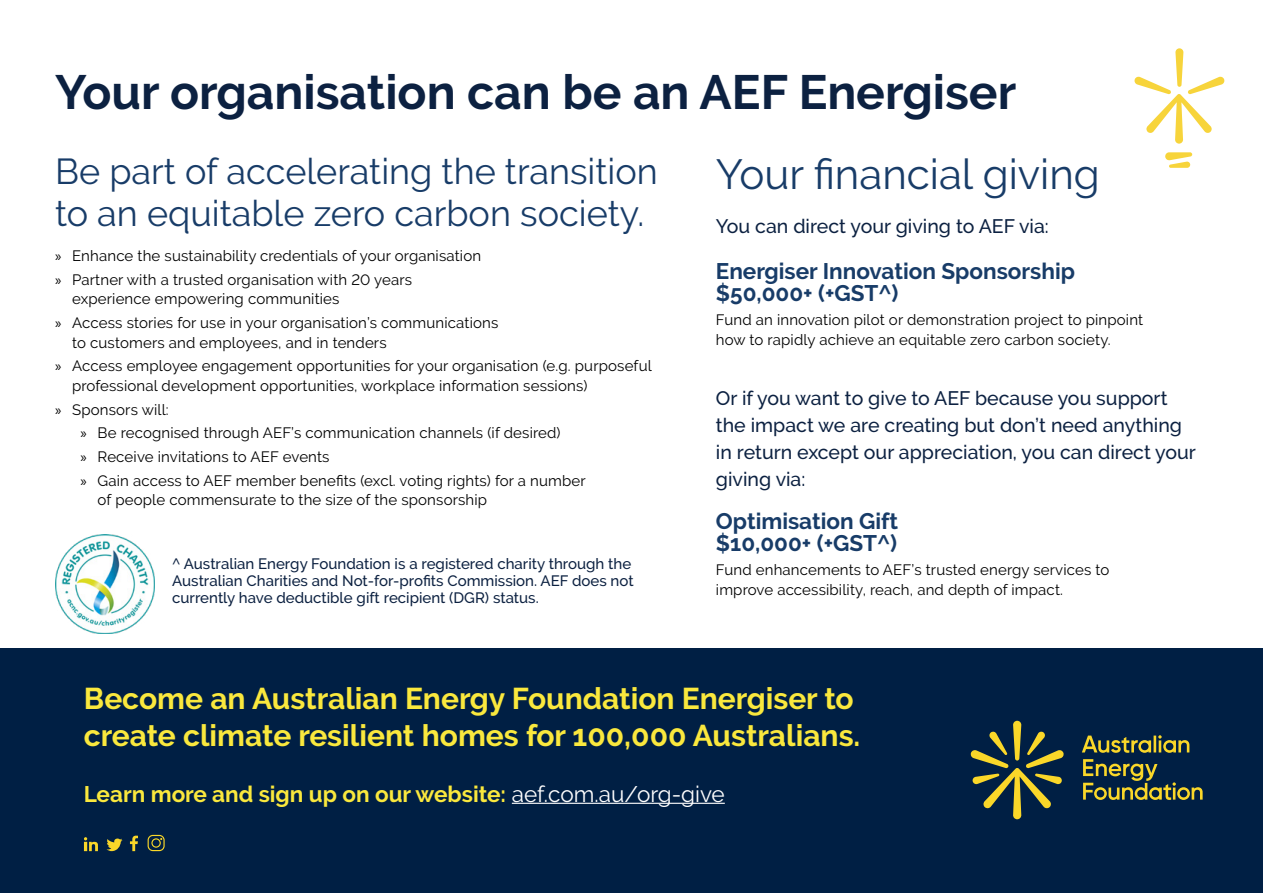
<style>
.page{position:relative;width:1263px;height:893px;background:#fff}
.page>*{position:absolute;margin:0;border:0;box-sizing:border-box;transform-origin:0 0}
.t1{font:700 48px "Raleway";color:#0c2141}
.t2{font:42px "Raleway";color:#183c68}
.t3{font:36px/42px "Raleway";color:#183c68}
.t4{font:700 30px/37.5px "Raleway";color:#fae83d}
.t5{font:700 22.5px/22.5px "Raleway";color:#183c68}
.t6{font:700 22.5px "Raleway";color:#fae83d}
.t7{font:500 19.5px/27px "Raleway";color:#0c2141}
.t8{font:15px/23.7px "Raleway";letter-spacing:.01em;color:#000}
.t9{font:500 15px/17px "Raleway";color:#0c2141}
.s1{font-family:"Myriad Pro"}
.s2{font-weight:400;color:#fff}
</style>
<div class="page">
<div style="left:0;top:648px;width:1263px;height:245px;background:#001f44"></div>
<hr style="left:512px;top:803px;width:213px;height:1px;background:#fff">
<svg style="left:130px;top:836px;width:8px;height:15px"></svg>
<svg style="left:106px;top:838px;width:16px;height:13px"></svg>
<svg style="left:84px;top:837px;width:14px;height:14px"></svg>
<svg style="left:148px;top:835px;width:17px;height:16px"></svg>
<svg style="left:970px;top:721px;width:232px;height:98px"></svg>
<svg style="left:1134px;top:48px;width:90px;height:120px"></svg>
<img style="left:55px;top:534px;width:99px;height:100px">
<h1 class="t1" style="left:55px;top:65px;width:963px">Your organisation can be an AEF Energiser</h1>
<h3 class="t3" style="left:55px;top:150px;width:604px">Be part of accelerating the transition to an equitable zero carbon society.</h3>
<p class="t8" style="left:55px;top:244px;width:428px"><span class="s1">»</span> Enhance the sustainability credentials of your organisation <span class="s1">»</span> Partner with a trusted organisation with 20 years</p>
<p class="t8" style="left:55px;top:287px;width:445px;text-indent:17px">experience empowering communities<br><span class="s1">»</span> Access stories for use in your organisation’s communications</p>
<p class="t8" style="left:55px;top:330px;width:598px;text-indent:17px">to customers and employees, and in tenders<br><span class="s1">»</span> Access employee engagement opportunities for your organisation (e.g. purposeful</p>
<p class="t8" style="left:72px;top:374px;width:517px">professional development opportunities, workplace information sessions)</p>
<p class="t8" style="left:55px;top:397px;width:115px"><span class="s1">»</span> Sponsors will:</p>
<p class="t8" style="left:81px;top:421px;width:481px"><span class="s1">»</span> Be recognised through AEF’s communication channels (if desired)</p>
<p class="t8" style="left:81px;top:445px;width:250px"><span class="s1">»</span> Receive invitations to AEF events</p>
<p class="t8" style="left:81px;top:469px;width:507px"><span class="s1">»</span> Gain access to AEF member benefits (excl. voting rights) for a number</p>
<p class="t8" style="left:98px;top:488px;width:391px">of people commensurate to the size of the sponsorship</p>
<p class="t9" style="left:172px;top:555px;width:463px">^ Australian Energy Foundation is a registered charity through the<br>Australian Charities and Not-for-profits Commission. AEF does not currently have deductible gift recipient (DGR) status.</p>
<h2 class="t2" style="left:716px;top:150px;width:385px">Your financial giving</h2>
<h3 class="t7" style="left:716px;top:213px;width:334px">You can direct your giving to AEF via:</h3>
<h3 class="t5" style="left:716px;top:260px;width:361px">Energiser Innovation Sponsorship $50,000+ (+GST^)</h3>
<p class="t8" style="left:716px;top:310px;width:429px;line-height:19.5px">Fund an innovation pilot or demonstration project to pinpoint how to rapidly achieve an equitable zero carbon society.</p>
<h3 class="t7" style="left:716px;top:385px;width:482px">Or if you want to give to AEF because you support the impact we are creating but don’t need anything in return except our appreciation, you can direct your giving via:</h3>
<h3 class="t5" style="left:716px;top:510px;width:184px">Optimisation Gift $10,000+ (+GST^)</h3>
<p class="t8" style="left:716px;top:560px;width:395px;line-height:19.5px">Fund enhancements to AEF’s trusted energy services to improve accessibility, reach, and depth of impact.</p>
<h3 class="t4" style="left:84px;top:679px;width:778px">Become an Australian Energy Foundation Energiser to create climate resilient homes for 100,000 Australians.</h3>
<h3 class="t6" style="left:84px;top:781px;width:642px">Learn more and sign up on our website: <span class="s2">aef.com.au/org-give</span></h3>
</div>
